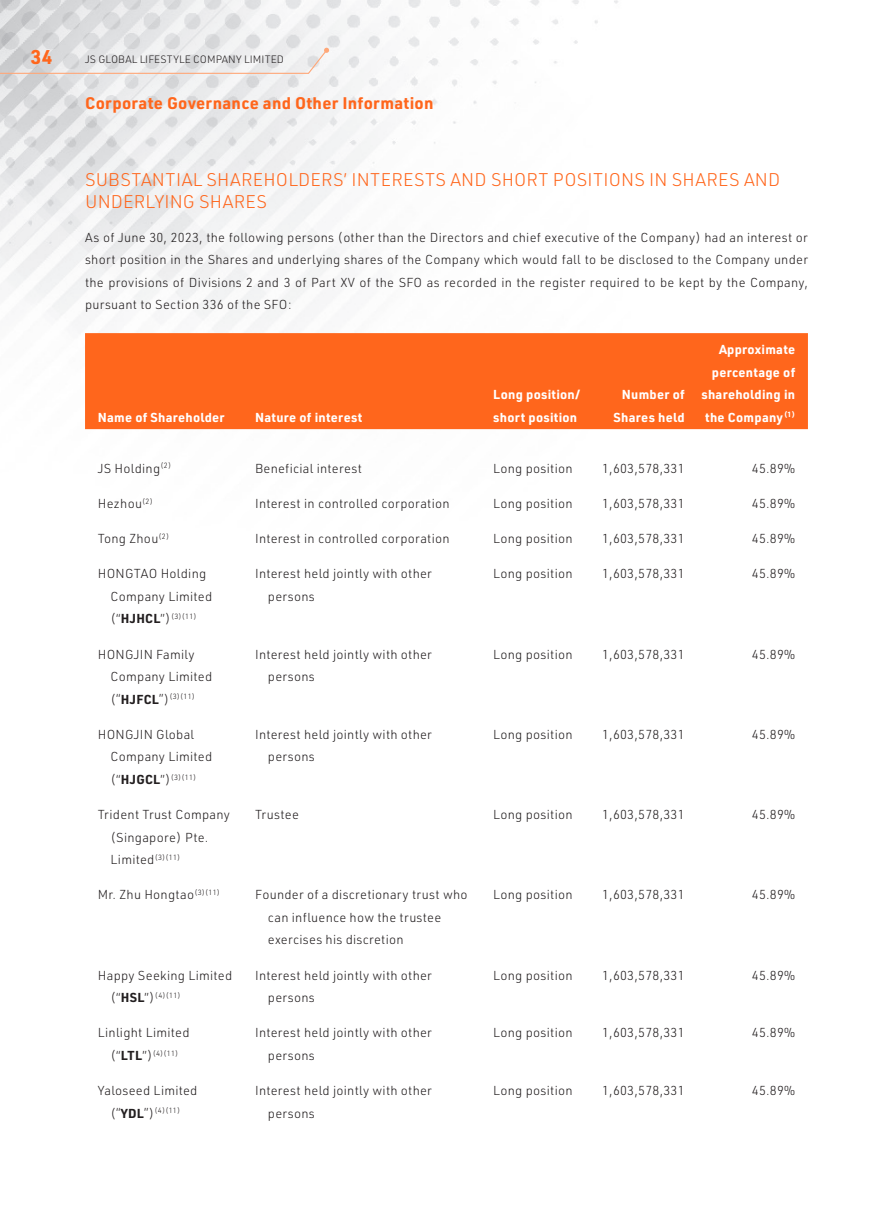
<style>
.page{position:relative;width:893px;height:1212px;background:#fff}
.page>*{position:absolute;margin:0;border:0;box-sizing:border-box;transform-origin:0 0}
.t1{font:700 19.5px "URWDIN";color:#ff661c}
.Heading_1{font:300 18px/22.5px "URWDIN";letter-spacing:.01em;color:#ff661c}
.t2{font:700 16.5px "URWDIN";letter-spacing:.015em;color:#ff661c}
.Body_Text{font:300 12.75px/22.5px "URWDIN";letter-spacing:.02em;color:#231f20}
.Body_Text-2{font:700 12.75px "URWDIN";letter-spacing:.02em;color:#fff}
.t3{font:300 10.5px "URWDIN";letter-spacing:.005em;color:#231f20}
.Body_Text-3{font:300 7.5px "URWDIN";letter-spacing:.02em;color:#231f20}
.s1{font-size:12.75px}
.s2{font-weight:700;font-size:12.75px}
</style>
<div class="page">
<img style="left:0;top:0;width:808px;height:430px">
<svg style="left:0;top:48px;width:329px;height:26px"></svg>
<div style="left:85px;top:333px;width:723px;height:96px;background:#ff661c"></div>
<h1 class="t1" style="left:31px;top:44px;width:23px">34</h1>
<p class="t3" style="left:85px;top:52px;width:200px">JS GLOBAL LIFESTYLE COMPANY LIMITED</p>
<p class="t2" style="left:85px;top:92px;width:350px">Corporate Governance and Other Information</p>
<p class="Heading_1" style="left:85px;top:168px;width:697px">SUBSTANTIAL SHAREHOLDERS’ INTERESTS AND SHORT POSITIONS IN SHARES AND<br>UNDERLYING SHARES</p>
<p class="Body_Text" style="left:85px;top:225px;width:724px;text-align:justify">As of June 30, 2023, the following persons (other than the Directors and chief executive of the Company) had an interest or short position in the Shares and underlying shares of the Company which would fall to be disclosed to the Company under the provisions of Divisions 2 and 3 of Part XV of the SFO as recorded in the register required to be kept by the Company, pursuant to Section 336 of the SFO:</p>
<p class="Body_Text-2" style="left:98px;top:408px;width:128px">Name of Shareholder</p>
<p class="Body_Text-2" style="left:255px;top:408px;width:109px">Nature of interest</p>
<p class="Body_Text-2" style="left:493px;top:386px;width:89px">Long position/</p>
<p class="Body_Text-2" style="left:493px;top:408px;width:85px">short position</p>
<p class="Body_Text-2" style="left:622px;top:386px;width:64px">Number of</p>
<p class="Body_Text-2" style="left:613px;top:408px;width:73px">Shares held</p>
<p class="Body_Text-2" style="left:719px;top:341px;width:78px">Approximate</p>
<p class="Body_Text-2" style="left:712px;top:363px;width:85px">percentage of</p>
<p class="Body_Text-2" style="left:701px;top:386px;width:95px">shareholding in</p>
<p class="Body_Text-2" style="left:705px;top:408px;width:91px">the Company <sup>(1)</sup></p>
<p class="Body_Text" style="left:98px;top:456px;width:75px">JS Holding<sup>(2)</sup></p>
<p class="Body_Text" style="left:255px;top:456px;width:108px">Beneficial interest</p>
<p class="Body_Text" style="left:493px;top:456px;width:81px">Long position</p>
<p class="Body_Text" style="left:602px;top:456px;width:84px">1,603,578,331</p>
<p class="Body_Text" style="left:752px;top:456px;width:45px">45.89%</p>
<p class="Body_Text" style="left:98px;top:492px;width:57px">Hezhou<sup>(2)</sup></p>
<p class="Body_Text" style="left:255px;top:492px;width:196px">Interest in controlled corporation</p>
<p class="Body_Text" style="left:493px;top:492px;width:81px">Long position</p>
<p class="Body_Text" style="left:602px;top:492px;width:84px">1,603,578,331</p>
<p class="Body_Text" style="left:752px;top:492px;width:45px">45.89%</p>
<p class="Body_Text" style="left:98px;top:527px;width:73px">Tong Zhou<sup>(2)</sup></p>
<p class="Body_Text" style="left:255px;top:527px;width:196px">Interest in controlled corporation</p>
<p class="Body_Text" style="left:493px;top:527px;width:81px">Long position</p>
<p class="Body_Text" style="left:602px;top:527px;width:84px">1,603,578,331</p>
<p class="Body_Text" style="left:752px;top:527px;width:45px">45.89%</p>
<p class="Body_Text" style="left:111px;top:562px;width:103px;text-indent:-13px">HONGTAO Holding<br>Company Limited</p>
<p class="Body_Text-3" style="left:111px;top:611px;width:88px"><span class="s1">(“</span><span class="s2">HJHCL</span><span class="s1">”)</span>(3)(11)</p>
<p class="Body_Text" style="left:268px;top:562px;width:166px;text-indent:-13px">Interest held jointly with other persons</p>
<p class="Body_Text" style="left:493px;top:562px;width:81px">Long position</p>
<p class="Body_Text" style="left:602px;top:562px;width:84px">1,603,578,331</p>
<p class="Body_Text" style="left:752px;top:562px;width:45px">45.89%</p>
<p class="Body_Text" style="left:111px;top:642px;width:103px;text-indent:-13px">HONGJIN Family<br>Company Limited</p>
<p class="Body_Text-3" style="left:111px;top:692px;width:86px"><span class="s1">(“</span><span class="s2">HJFCL</span><span class="s1">”)</span>(3)(11)</p>
<p class="Body_Text" style="left:111px;top:723px;width:103px;text-indent:-13px">HONGJIN Global<br>Company Limited</p>
<p class="Body_Text-3" style="left:111px;top:772px;width:87px"><span class="s1">(“</span><span class="s2">HJGCL</span><span class="s1">”)</span>(3)(11)</p>
<p class="Body_Text" style="left:268px;top:642px;width:166px;text-indent:-13px">Interest held jointly with other persons</p>
<p class="Body_Text" style="left:493px;top:642px;width:81px">Long position</p>
<p class="Body_Text" style="left:602px;top:642px;width:84px">1,603,578,331</p>
<p class="Body_Text" style="left:752px;top:642px;width:45px">45.89%</p>
<p class="Body_Text" style="left:268px;top:723px;width:166px;text-indent:-13px">Interest held jointly with other persons</p>
<p class="Body_Text" style="left:493px;top:723px;width:81px">Long position</p>
<p class="Body_Text" style="left:602px;top:723px;width:84px">1,603,578,331</p>
<p class="Body_Text" style="left:752px;top:723px;width:45px">45.89%</p>
<p class="Body_Text" style="left:111px;top:803px;width:121px;text-indent:-13px">Trident Trust Company (Singapore) Pte.<br>Limited<sup>(3)(11)</sup></p>
<p class="Body_Text" style="left:255px;top:803px;width:45px">Trustee</p>
<p class="Body_Text" style="left:493px;top:803px;width:81px">Long position</p>
<p class="Body_Text" style="left:602px;top:803px;width:84px">1,603,578,331</p>
<p class="Body_Text" style="left:752px;top:803px;width:45px">45.89%</p>
<p class="Body_Text" style="left:98px;top:883px;width:124px">Mr. Zhu Hongtao<sup>(3)(11)</sup></p>
<p class="Body_Text" style="left:268px;top:883px;width:201px;text-indent:-13px">Founder of a discretionary trust who can influence how the trustee exercises his discretion</p>
<p class="Body_Text" style="left:493px;top:883px;width:81px">Long position</p>
<p class="Body_Text" style="left:602px;top:883px;width:84px">1,603,578,331</p>
<p class="Body_Text" style="left:752px;top:883px;width:45px">45.89%</p>
<p class="Body_Text" style="left:98px;top:963px;width:136px">Happy Seeking Limited</p>
<p class="Body_Text-3" style="left:111px;top:990px;width:72px"><span class="s1">(“</span><span class="s2">HSL</span><span class="s1">”)</span>(4)(11)</p>
<p class="Body_Text" style="left:268px;top:963px;width:166px;text-indent:-13px">Interest held jointly with other persons</p>
<p class="Body_Text" style="left:493px;top:963px;width:81px">Long position</p>
<p class="Body_Text" style="left:602px;top:963px;width:84px">1,603,578,331</p>
<p class="Body_Text" style="left:752px;top:963px;width:45px">45.89%</p>
<p class="Body_Text" style="left:98px;top:1021px;width:93px">Linlight Limited</p>
<p class="Body_Text-3" style="left:111px;top:1048px;width:69px"><span class="s1">(“</span><span class="s2">LTL</span><span class="s1">”)</span>(4)(11)</p>
<p class="Body_Text" style="left:98px;top:1079px;width:101px">Yaloseed Limited</p>
<p class="Body_Text-3" style="left:111px;top:1106px;width:71px"><span class="s1">(“</span><span class="s2">YDL</span><span class="s1">”)</span>(4)(11)</p>
<p class="Body_Text" style="left:268px;top:1021px;width:166px;text-indent:-13px">Interest held jointly with other persons</p>
<p class="Body_Text" style="left:493px;top:1021px;width:81px">Long position</p>
<p class="Body_Text" style="left:602px;top:1021px;width:84px">1,603,578,331</p>
<p class="Body_Text" style="left:752px;top:1021px;width:45px">45.89%</p>
<p class="Body_Text" style="left:268px;top:1079px;width:166px;text-indent:-13px">Interest held jointly with other persons</p>
<p class="Body_Text" style="left:493px;top:1079px;width:81px">Long position</p>
<p class="Body_Text" style="left:602px;top:1079px;width:84px">1,603,578,331</p>
<p class="Body_Text" style="left:752px;top:1079px;width:45px">45.89%</p>
</div>
